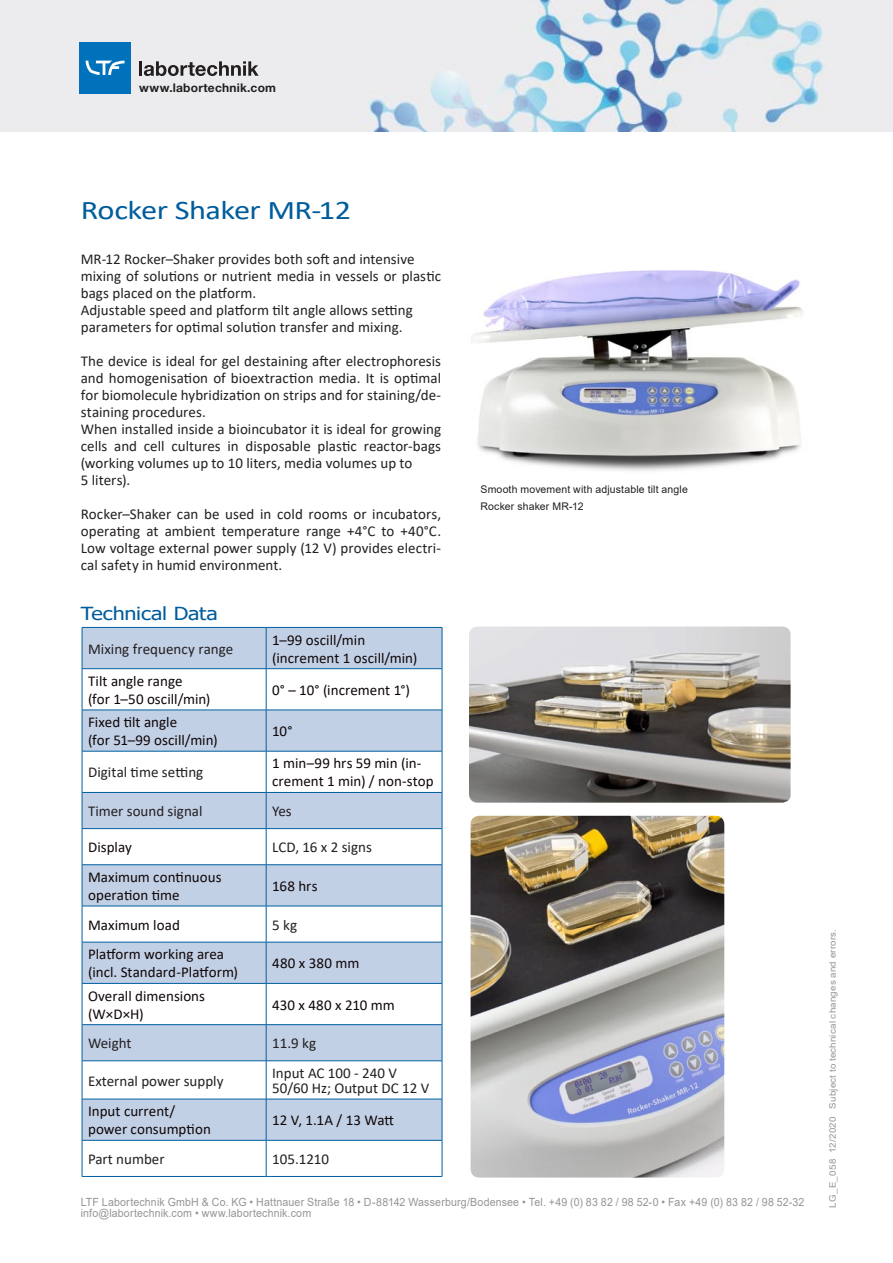
<style>
.page{position:relative;width:893px;height:1263px;background:#fff}
.page>*{position:absolute;margin:0;border:0;box-sizing:border-box;transform-origin:0 0}
.Headline{font:27px "Calibri";letter-spacing:-.02em;color:#005d9c;scale:1.2 1}
.Subline{font:18px "Tahoma";letter-spacing:-.015em;color:#005d9c;scale:1.2 1}
.t1{font:15px/17px "Calibri";color:#231f20;text-align:justify}
.t2{font:15px/18px "Calibri";color:#0f0606}
.t3{font:700 12px "Helvetica Neue LT Std";letter-spacing:.015em;color:#231f20}
.Adresse_LTF{font:11.25px "Arial";letter-spacing:.015em;color:#939598;scale:.94 1}
.t4{font:10.5px/17px "Arial";letter-spacing:.015em;color:#231f20}
.Prospekt-Nr{font:9px "Arial";letter-spacing:.02em;color:#939598;scale:1.08 1}
</style>
<div class="page">
<img style="left:0;top:0;width:892px;height:132px">
<div style="left:80px;top:42px;width:51px;height:51px;background:#0072bc"></div>
<svg style="left:86px;top:61px;width:39px;height:14px"></svg>
<hr style="left:139px;top:61px;width:3px;height:15px;background:#231f20">
<svg style="left:144px;top:61px;width:115px;height:15px;background:#999899"></svg>
<img style="left:471px;top:270px;width:332px;height:201px">
<img style="left:471px;top:816px;width:253px;height:361px">
<img style="left:469px;top:626px;width:322px;height:177px">
<svg style="left:83px;top:628px;width:359px;height:512px;fill:#c2d0e6"></svg>
<hr style="left:82px;top:627px;width:184px;height:1px;background:#00609f">
<hr style="left:82px;top:628px;width:1px;height:40px;background:#00609f">
<hr style="left:266px;top:627px;width:176px;height:1px;background:#00609f">
<hr style="left:266px;top:628px;width:1px;height:40px;background:#00609f">
<hr style="left:442px;top:628px;width:1px;height:40px;background:#00609f">
<hr style="left:82px;top:668px;width:184px;height:1px;background:#00609f">
<hr style="left:82px;top:669px;width:1px;height:41px;background:#00609f">
<hr style="left:266px;top:668px;width:176px;height:1px;background:#00609f">
<hr style="left:266px;top:669px;width:1px;height:41px;background:#00609f">
<hr style="left:442px;top:669px;width:1px;height:41px;background:#00609f">
<hr style="left:82px;top:710px;width:184px;height:1px;background:#00609f">
<hr style="left:82px;top:710px;width:1px;height:41px;background:#00609f">
<hr style="left:266px;top:710px;width:176px;height:1px;background:#00609f">
<hr style="left:266px;top:710px;width:1px;height:41px;background:#00609f">
<hr style="left:442px;top:710px;width:1px;height:41px;background:#00609f">
<hr style="left:82px;top:751px;width:184px;height:1px;background:#00609f">
<hr style="left:82px;top:751px;width:1px;height:41px;background:#00609f">
<hr style="left:266px;top:751px;width:176px;height:1px;background:#00609f">
<hr style="left:266px;top:751px;width:1px;height:41px;background:#00609f">
<hr style="left:442px;top:751px;width:1px;height:41px;background:#00609f">
<hr style="left:82px;top:792px;width:184px;height:1px;background:#00609f">
<hr style="left:82px;top:793px;width:1px;height:35px;background:#00609f">
<hr style="left:266px;top:792px;width:176px;height:1px;background:#00609f">
<hr style="left:266px;top:793px;width:1px;height:35px;background:#00609f">
<hr style="left:442px;top:793px;width:1px;height:35px;background:#00609f">
<hr style="left:82px;top:828px;width:184px;height:1px;background:#00609f">
<hr style="left:82px;top:829px;width:1px;height:35px;background:#00609f">
<hr style="left:266px;top:828px;width:176px;height:1px;background:#00609f">
<hr style="left:266px;top:829px;width:1px;height:35px;background:#00609f">
<hr style="left:442px;top:829px;width:1px;height:35px;background:#00609f">
<hr style="left:82px;top:864px;width:184px;height:1px;background:#00609f">
<hr style="left:82px;top:865px;width:1px;height:41px;background:#00609f">
<hr style="left:266px;top:864px;width:176px;height:1px;background:#00609f">
<hr style="left:266px;top:865px;width:1px;height:41px;background:#00609f">
<hr style="left:442px;top:865px;width:1px;height:41px;background:#00609f">
<hr style="left:82px;top:906px;width:184px;height:1px;background:#00609f">
<hr style="left:82px;top:906px;width:1px;height:36px;background:#00609f">
<hr style="left:266px;top:906px;width:176px;height:1px;background:#00609f">
<hr style="left:266px;top:906px;width:1px;height:36px;background:#00609f">
<hr style="left:442px;top:906px;width:1px;height:36px;background:#00609f">
<hr style="left:82px;top:942px;width:184px;height:1px;background:#00609f">
<hr style="left:82px;top:942px;width:1px;height:41px;background:#00609f">
<hr style="left:266px;top:942px;width:176px;height:1px;background:#00609f">
<hr style="left:266px;top:942px;width:1px;height:41px;background:#00609f">
<hr style="left:442px;top:942px;width:1px;height:41px;background:#00609f">
<hr style="left:82px;top:983px;width:184px;height:1px;background:#00609f">
<hr style="left:82px;top:983px;width:1px;height:41px;background:#00609f">
<hr style="left:266px;top:983px;width:176px;height:1px;background:#00609f">
<hr style="left:266px;top:983px;width:1px;height:41px;background:#00609f">
<hr style="left:442px;top:983px;width:1px;height:41px;background:#00609f">
<hr style="left:82px;top:1024px;width:184px;height:1px;background:#00609f">
<hr style="left:82px;top:1025px;width:1px;height:35px;background:#00609f">
<hr style="left:266px;top:1024px;width:176px;height:1px;background:#00609f">
<hr style="left:266px;top:1025px;width:1px;height:35px;background:#00609f">
<hr style="left:442px;top:1025px;width:1px;height:35px;background:#00609f">
<hr style="left:82px;top:1060px;width:184px;height:1px;background:#00609f">
<hr style="left:82px;top:1061px;width:1px;height:38px;background:#00609f">
<hr style="left:266px;top:1060px;width:176px;height:1px;background:#00609f">
<hr style="left:266px;top:1061px;width:1px;height:38px;background:#00609f">
<hr style="left:442px;top:1061px;width:1px;height:38px;background:#00609f">
<hr style="left:82px;top:1099px;width:184px;height:1px;background:#00609f">
<hr style="left:82px;top:1099px;width:1px;height:41px;background:#00609f">
<hr style="left:266px;top:1099px;width:176px;height:1px;background:#00609f">
<hr style="left:266px;top:1099px;width:1px;height:41px;background:#00609f">
<hr style="left:442px;top:1099px;width:1px;height:41px;background:#00609f">
<hr style="left:82px;top:1140px;width:184px;height:1px;background:#00609f">
<hr style="left:82px;top:1140px;width:1px;height:36px;background:#00609f">
<hr style="left:266px;top:1140px;width:176px;height:1px;background:#00609f">
<hr style="left:266px;top:1140px;width:1px;height:36px;background:#00609f">
<hr style="left:442px;top:1140px;width:1px;height:36px;background:#00609f">
<hr style="left:82px;top:1176px;width:184px;height:1px;background:#00609f">
<hr style="left:266px;top:1176px;width:176px;height:1px;background:#00609f">
<p class="t3" style="left:139px;top:80px;width:138px">www.labortechnik.com</p>
<p class="Headline" style="left:81px;top:192px;width:227px">Rocker Shaker MR-12</p>
<p class="t1" style="left:81px;top:250px;width:335px">MR-12 Rocker–Shaker provides both soft and intensive</p>
<p class="t1" style="left:81px;top:267px;width:362px">mixing of solutions or nutrient media in vessels or plastic bags placed on the platform.</p>
<p class="t1" style="left:81px;top:301px;width:334px">Adjustable speed and platform tilt angle allows setting</p>
<p class="t1" style="left:81px;top:318px;width:323px">parameters for optimal solution transfer and mixing.</p>
<p class="t1" style="left:81px;top:352px;width:362px">The device is ideal for gel destaining after electrophoresis and homogenisation of bioextraction media. It is optimal for biomolecule hybridization on strips and for staining/de&shy;staining procedures.</p>
<p class="t1" style="left:81px;top:420px;width:362px">When installed inside a bioincubator it is ideal for growing cells and cell cultures in disposable plastic reactor-bags (working volumes up to 10 liters, media volumes up to</p>
<p class="t1" style="left:81px;top:471px;width:51px">5 liters).</p>
<p class="t1" style="left:81px;top:505px;width:362px">Rocker–Shaker can be used in cold rooms or incubators, operating at ambient temperature range +4°C to +40°C.<br>Low voltage external power supply (12 V) provides electri&shy;cal safety in humid environment.</p>
<p class="Subline" style="left:81px;top:601px;width:116px">Technical Data</p>
<p class="t1" style="left:88px;top:640px;width:147px">Mixing frequency range</p>
<p class="t2" style="left:272px;top:630px;width:147px">1–99 oscill/min (increment 1 oscill/min)</p>
<p class="t2" style="left:88px;top:671px;width:124px">Tilt angle range<br>(for 1–50 oscill/min)</p>
<p class="t2" style="left:272px;top:680px;width:139px">0° – 10° (increment 1°)</p>
<p class="t2" style="left:88px;top:713px;width:131px">Fixed tilt angle<br>(for 51–99 oscill/min)</p>
<p class="t2" style="left:272px;top:722px;width:22px">10°</p>
<p class="t1" style="left:88px;top:764px;width:117px">Digital time setting</p>
<p class="t2" style="left:272px;top:754px;width:163px">1 min–99 hrs 59 min (in&shy;crement 1 min) / non-stop</p>
<p class="t1" style="left:88px;top:802px;width:116px">Timer sound signal</p>
<p class="t1" style="left:272px;top:802px;width:21px">Yes</p>
<p class="t2" style="left:88px;top:838px;width:45px">Display</p>
<p class="t1" style="left:272px;top:838px;width:101px">LCD, 16 x 2 signs</p>
<p class="t2" style="left:88px;top:868px;width:135px">Maximum continuous operation time</p>
<p class="t2" style="left:272px;top:877px;width:47px">168 hrs</p>
<p class="t2" style="left:88px;top:915px;width:93px">Maximum load</p>
<p class="t1" style="left:272px;top:916px;width:26px">5 kg</p>
<p class="t2" style="left:88px;top:945px;width:152px">Platform working area (incl. Standard-Platform)</p>
<p class="t2" style="left:272px;top:954px;width:89px">480 x 380 mm</p>
<p class="t2" style="left:88px;top:986px;width:119px">Overall dimensions (W×D×H)</p>
<p class="t2" style="left:272px;top:995px;width:124px">430 x 480 x 210 mm</p>
<p class="t1" style="left:88px;top:1034px;width:45px">Weight</p>
<p class="t1" style="left:272px;top:1034px;width:45px">11.9 kg</p>
<p class="t1" style="left:88px;top:1072px;width:137px">External power supply</p>
<p class="t1" style="left:272px;top:1065px;width:158px;line-height:15px">Input AC 100 - 240 V<br>50/60 Hz; Output DC 12 V</p>
<p class="t2" style="left:88px;top:1102px;width:124px">Input current/ power consumption</p>
<p class="t2" style="left:272px;top:1111px;width:123px">12 V, 1.1A / 13 Watt</p>
<p class="t1" style="left:88px;top:1150px;width:78px">Part number</p>
<p class="t1" style="left:272px;top:1150px;width:59px">105.1210</p>
<p class="t4" style="left:480px;top:481px;width:209px">Smooth movement with adjustable tilt angle<br>Rocker shaker MR-12</p>
<p class="Adresse_LTF" style="left:81px;top:1194px;width:771px">LTF Labortechnik GmbH &amp; Co. KG • Hattnauer Straße 18 • D-88142 Wasserburg/Bodensee • Tel. +49 (0) 83 82 / 98 52-0 • Fax +49 (0) 83 82 / 98 52-32</p>
<p class="Adresse_LTF" style="left:81px;top:1206px;width:247px">info@labortechnik.com • www.labortechnik.com</p>
<p class="Prospekt-Nr" style="left:826px;top:1208px;width:260px;rotate:-90deg">LG_E_058 12/2020 Subject to technical changes and errors.</p>
</div>
